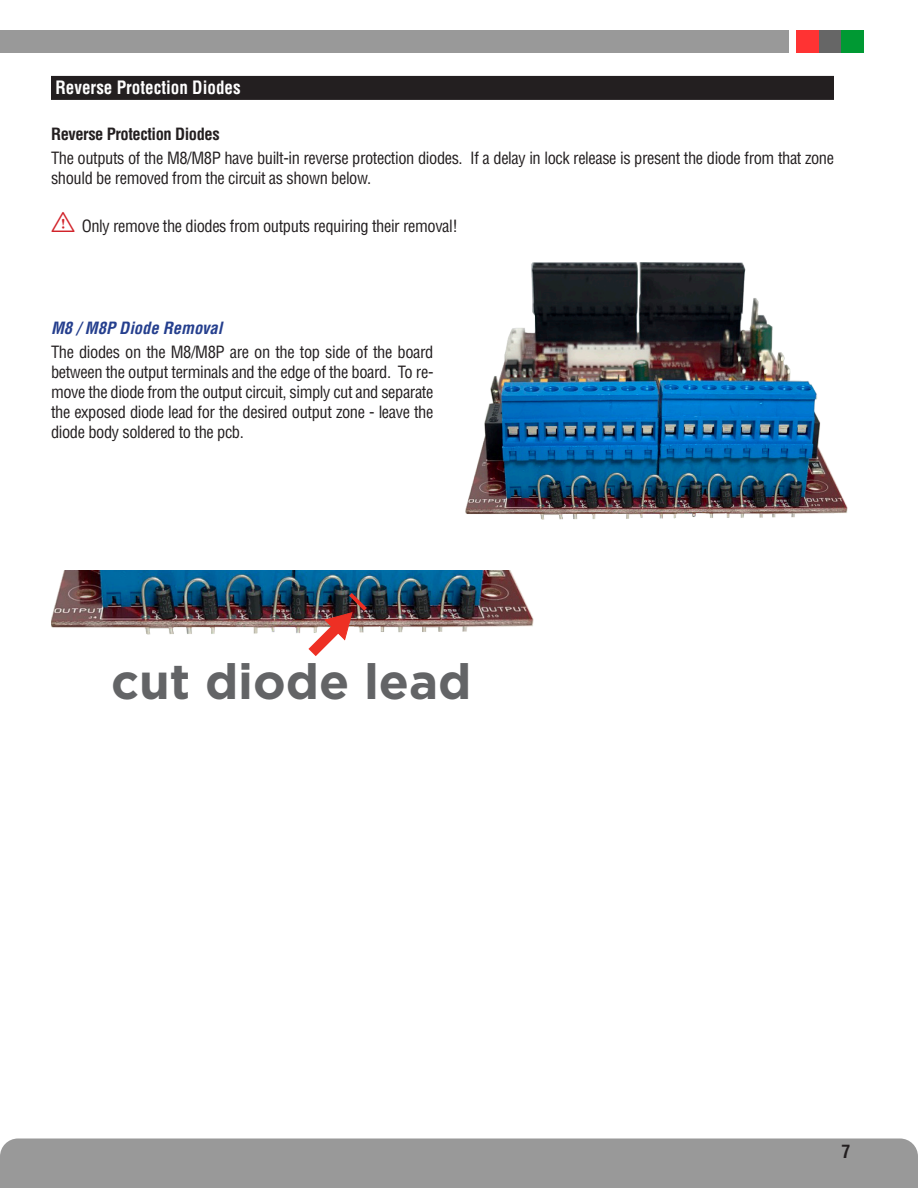
<style>
.page{position:relative;width:918px;height:1188px;background:#fff}
.page>*{position:absolute;margin:0;border:0;box-sizing:border-box;transform-origin:0 0}
.t1{font:700 49.2px "Gotham";color:#636466}
.SubHeading_1{font:700 condensed 18px "Helvetica LT Std";color:#fff;scale:.95 1}
.t2{font:700 condensed 18px "Helvetica LT Std";color:#231f20}
.Body_Text{font:condensed 16.5px/19.8px "Helvetica LT Std";letter-spacing:-.025em;color:#231f20}
.Body_Text-2{font:700 condensed 16.5px "Helvetica LT Std";letter-spacing:-.025em;color:#231f20}
.SubHeading_2{font:italic 700 condensed 16.5px "Helvetica LT Std";color:#253f8e}
.s1{font-family:"tables";font-stretch:normal;font-size:27px;color:#d1232a}
</style>
<div class="page">
<div style="left:1px;top:1138px;width:917px;height:50px;background:#999"></div>
<svg style="left:0;top:1151px;width:1px;height:37px"></svg>
<div style="left:796px;top:30px;width:23px;height:22px;background:#f33"></div>
<div style="left:819px;top:30px;width:22px;height:22px;background:#666"></div>
<div style="left:841px;top:30px;width:23px;height:22px;background:#093"></div>
<div style="left:0;top:30px;width:789px;height:23px;background:#999"></div>
<div style="left:51px;top:76px;width:783px;height:24px;background:#231f20"></div>
<img style="left:465px;top:262px;width:383px;height:258px">
<img style="left:51px;top:571px;width:482px;height:64px">
<img style="left:298px;top:589px;width:73px;height:67px">
<p class="SubHeading_1" style="left:56px;top:76px;width:196px">Reverse Protection Diodes</p>
<p class="Body_Text-2" style="left:51px;top:123px;width:170px">Reverse Protection Diodes</p>
<p class="Body_Text" style="left:51px;top:148px;width:785px">The outputs of the M8/M8P have built-in reverse protection diodes. If a delay in lock release is present the diode from that zone should be removed from the circuit as shown below.</p>
<p class="Body_Text" style="left:51px;top:216px;width:408px"><span class="s1">I</span> Only remove the diodes from outputs requiring their removal!</p>
<p class="SubHeading_2" style="left:51px;top:318px;width:173px">M8 / M8P Diode Removal</p>
<p class="Body_Text" style="left:51px;top:342px;width:384px;text-align:justify">The diodes on the M8/M8P are on the top side of the board between the output terminals and the edge of the board. To re&shy;move the diode from the output circuit, simply cut and separate the exposed diode lead for the desired output zone - leave the diode body soldered to the pcb.</p>
<p class="t1" style="left:111px;top:649px;width:362px">cut diode lead</p>
<p class="t2" style="left:842px;top:1140px;width:10px">7</p>
</div>
